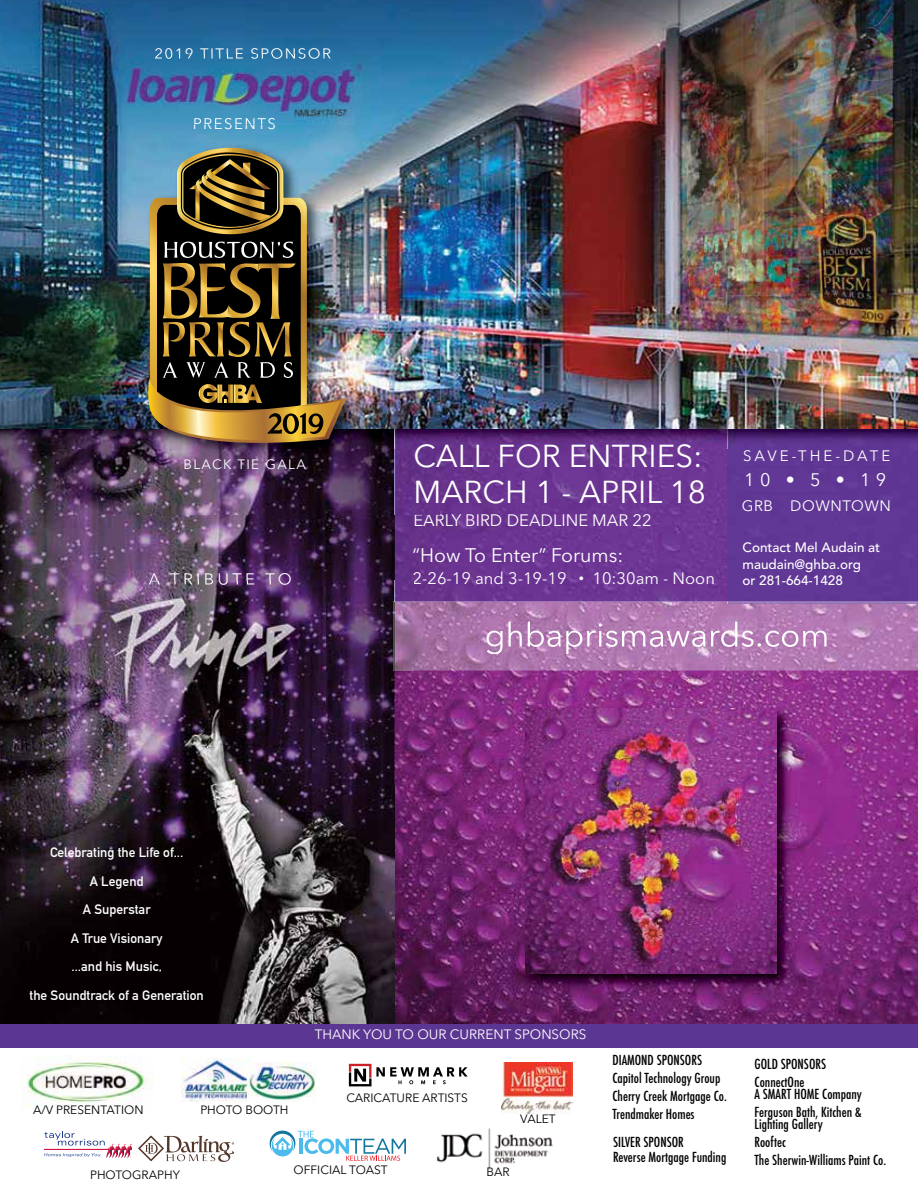
<style>
.page{position:relative;width:918px;height:1188px;background:#fff}
.page>*{position:absolute;margin:0;border:0;box-sizing:border-box;transform-origin:0 0}
.t1{font:31.5px/36px "Avenir Next";color:#fff}
.t2{font:19.5px "Avenir Next";color:#fff}
.t3{font:700 19.5px "Myriad Pro";color:#000;scale:1.5 1}
.t4{font:18px "Avenir Next";color:#fff}
.t5{font:16.5px "Avenir Next";color:#fff}
.t6{font:15px "Avenir Next";letter-spacing:.1em;color:#fff}
.t7{font:500 condensed 13.5px/18px "Futura";color:#000}
.t8{font:700 13.5px/28.5px "DIN Alternate";color:#fff;text-align:center}
.t9{font:500 13.5px/16.5px "Avenir";color:#fff}
.t10{font:13.5px "Avenir Next";color:#fff}
.t11{font:12px "Avenir Next";color:#000}
.s1{font-size:10.5px}
.s2{color:#5b3692}
</style>
<div class="page">
<div style="left:0;top:1022px;width:918px;height:26px;background:#5b3692"></div>
<img style="left:0;top:448px;width:918px;height:576px">
<img style="left:395px;top:429px;width:523px;height:173px">
<img style="left:88px;top:581px;width:307px;height:204px">
<img style="left:395px;top:670px;width:18px;height:115px">
<img style="left:395px;top:581px;width:18px;height:21px">
<img style="left:149px;top:581px;width:141px;height:4px">
<img style="left:94px;top:587px;width:231px;height:129px">
<img style="left:393px;top:602px;width:525px;height:68px">
<img style="left:413px;top:602px;width:505px;height:2px">
<img style="left:728px;top:602px;width:190px;height:1px">
<svg style="left:395px;top:602px;width:18px;height:1px"></svg>
<svg style="left:508px;top:622px;width:319px;height:25px;background:#c396c2"></svg>
<img style="left:0;top:429px;width:439px;height:19px">
<img style="left:0;top:0;width:918px;height:429px">
<img style="left:111px;top:54px;width:268px;height:71px">
<img style="left:194px;top:118px;width:81px;height:7px">
<img style="left:165px;top:54px;width:166px;height:5px">
<img style="left:102px;top:448px;width:337px;height:66px">
<svg style="left:415px;top:514px;width:24px;height:1px"></svg>
<svg style="left:395px;top:429px;width:1px;height:19px"></svg>
<img style="left:102px;top:135px;width:337px;height:294px">
<img style="left:147px;top:148px;width:199px;height:311px">
<svg style="left:44px;top:1131px;width:88px;height:27px"></svg>
<svg style="left:138px;top:1135px;width:97px;height:27px"></svg>
<img style="left:501px;top:1063px;width:71px;height:51px">
<img style="left:181px;top:1059px;width:66px;height:42px">
<img style="left:247px;top:1062px;width:69px;height:40px">
<svg style="left:349px;top:1064px;width:119px;height:22px"></svg>
<img style="left:436px;top:1128px;width:117px;height:42px">
<svg style="left:270px;top:1131px;width:136px;height:30px"></svg>
<img style="left:21px;top:1056px;width:132px;height:50px">
<hr style="left:744px;top:466px;width:145px;height:2px;background:#5b3692">
<hr style="left:744px;top:493px;width:145px;height:1px;background:#5b3692">
<img style="left:518px;top:702px;width:278px;height:291px">
<img style="left:525px;top:709px;width:251px;height:265px">
<p class="t6" style="left:154px;top:41px;width:178px">2019 TITLE SPONSOR</p>
<p class="t6" style="left:193px;top:111px;width:84px">PRESENTS</p>
<p class="t10" style="left:183px;top:453px;width:124px">BLACK TIE GALA</p>
<h1 class="t1" style="left:414px;top:437px;width:294px">CALL FOR ENTRIES:<br>MARCH 1 - APRIL 18</h1>
<p class="t5" style="left:414px;top:506px;width:240px">EARLY BIRD DEADLINE MAR 22</p>
<h2 class="t2" style="left:413px;top:539px;width:212px">“How To Enter” Forums:</h2>
<p class="t5" style="left:149px;top:565px;width:145px">A TRIBUTE TO</p>
<p class="t5" style="left:413px;top:565px;width:304px">2-26-19 and 3-19-19 <span class="s1">•</span> 10:30am - Noon</p>
<p class="t6" style="left:743px;top:443px;width:149px">SAVE-THE-DATE</p>
<h3 class="t4" style="left:744px;top:464px;width:144px">10•5•19</h3>
<p class="t6" style="left:742px;top:493px;width:151px">GRB <span class="s2">•</span> DOWNTOWN</p>
<p class="t9" style="left:743px;top:538px;width:139px">Contact Mel Audain at maudain@ghba.org<br>or 281-664-1428</p>
<p class="t8" style="left:30px;top:837px;width:176px">Celebrating the Life of...<br>A Legend<br>A Superstar<br>A True Visionary<br>...and his Music,<br>the Soundtrack of a Generation</p>
<p class="t10" style="left:315px;top:1023px;width:273px">THANK YOU TO OUR CURRENT SPONSORS</p>
<p class="t11" style="left:33px;top:1100px;width:112px">A/V PRESENTATION</p>
<p class="t11" style="left:90px;top:1165px;width:91px">PHOTOGRAPHY</p>
<p class="t11" style="left:200px;top:1100px;width:90px">PHOTO BOOTH</p>
<p class="t11" style="left:346px;top:1088px;width:123px">CARICATURE ARTISTS</p>
<p class="t11" style="left:520px;top:1109px;width:37px">VALET</p>
<p class="t11" style="left:294px;top:1160px;width:95px">OFFICIAL TOAST</p>
<p class="t11" style="left:486px;top:1162px;width:25px">BAR</p>
<p class="t7" style="left:612px;top:1051px;width:116px">DIAMOND SPONSORS<br>Capitol Technology Group<br>Cherry Creek Mortgage Co.<br>Trendmaker Homes</p>
<p class="t7" style="left:755px;top:1055px;width:73px">GOLD SPONSORS<br>ConnectOne</p>
<p class="t7" style="left:755px;top:1085px;width:109px">A SMART HOME Company<br>Ferguson Bath, Kitchen &amp;</p>
<p class="t7" style="left:755px;top:1115px;width:133px">Lighting Gallery<br>Rooftec<br>The Sherwin-Williams Paint Co.</p>
<p class="t7" style="left:613px;top:1135px;width:115px;line-height:15px">SILVER SPONSOR<br>Reverse Mortgage Funding</p>
<h2 class="t3" style="left:839px;top:1142px;width:23px">13</h2>
</div>
